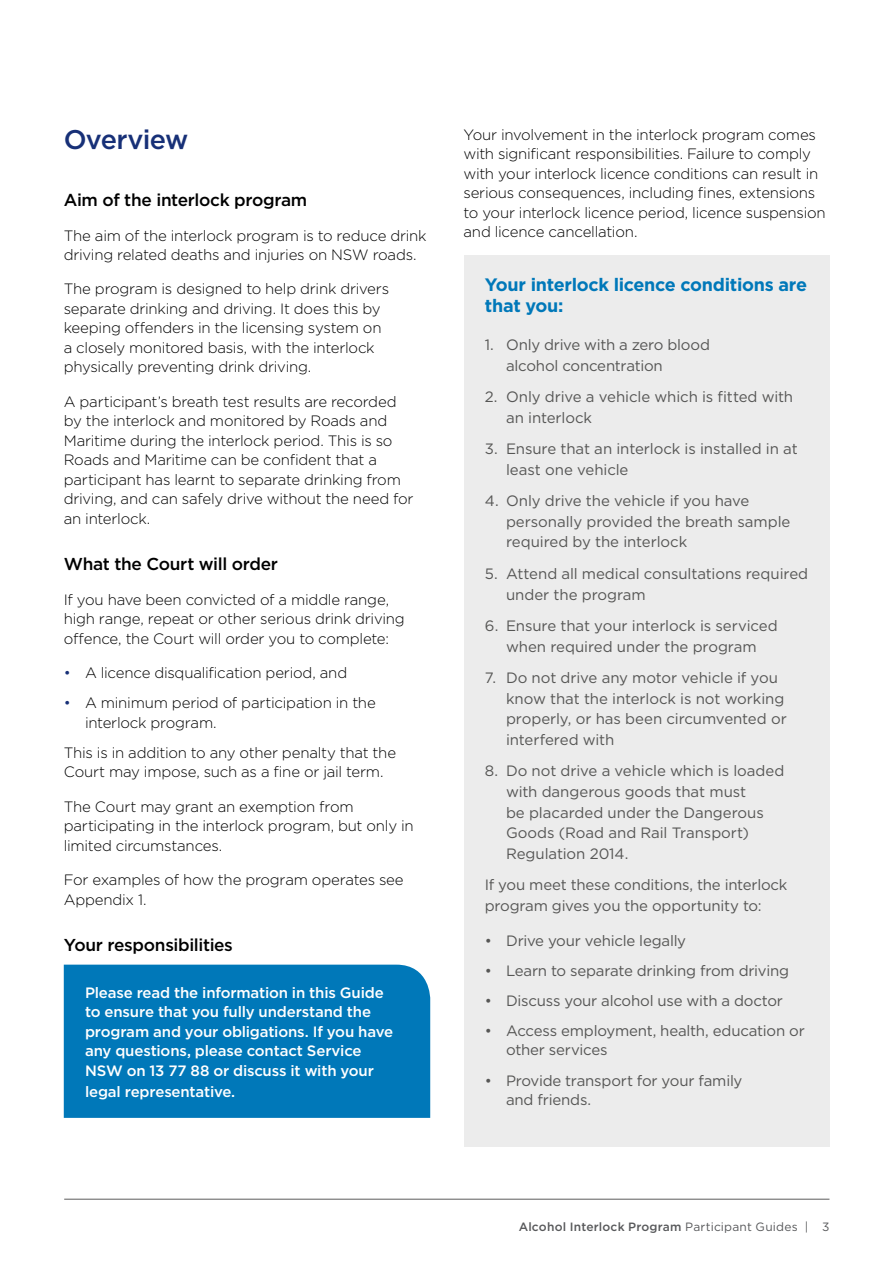
<style>
.page{position:relative;width:893px;height:1263px;background:#fff}
.page>*{position:absolute;margin:0;border:0;box-sizing:border-box;transform-origin:0 0}
._01_H1_No_Span_-_Blu{font:500 27px "Gotham";letter-spacing:-.03em;color:#173077}
.blue_head_grey_box{font:700 18px/21.6px "Gotham";letter-spacing:-.015em;color:#0078b9}
._01_H2_No_span___Bla{font:500 17.25px "Gotham";letter-spacing:-.02em;color:#000}
._02_Body_copy{font:300 15px/19.5px "Gotham";letter-spacing:-.015em;color:#000}
._02_Body_copy-2{font:15px/20.7px "Gotham";letter-spacing:-.01em;color:#565655}
._02_Body_copy-3{font:500 15px/19.8px "Gotham";letter-spacing:-.01em;color:#fff}
.t1{font:500 12px "Gotham";letter-spacing:.015em;color:#58595b}
.s1{color:#173077}
.s2{font-weight:400}
</style>
<div class="page">
<div style="left:64px;top:965px;width:366px;height:153px;background:#0078b9"></div>
<div style="left:463px;top:255px;width:366px;height:891px;background:#ececec"></div>
<hr style="left:64px;top:1198px;width:765px;height:2px;background:#6e6e6e">
<p class="_01_H1_No_Span_-_Blu" style="left:64px;top:122px;width:126px">Overview</p>
<p class="_01_H2_No_span___Bla" style="left:64px;top:189px;width:245px">Aim of the interlock program</p>
<p class="_02_Body_copy" style="left:64px;top:225px;width:364px">The aim of the interlock program is to reduce drink driving related deaths and injuries on NSW roads.</p>
<p class="_02_Body_copy" style="left:64px;top:279px;width:327px">The program is designed to help drink drivers separate drinking and driving. It does this by keeping offenders in the licensing system on a closely monitored basis, with the interlock physically preventing drink driving.</p>
<p class="_02_Body_copy" style="left:64px;top:391px;width:351px">A participant’s breath test results are recorded by the interlock and monitored by Roads and Maritime during the interlock period. This is so Roads and Maritime can be confident that a participant has learnt to separate drinking from driving, and can safely drive without the need for an interlock.</p>
<p class="_01_H2_No_span___Bla" style="left:64px;top:553px;width:216px">What the Court will order</p>
<p class="_02_Body_copy" style="left:64px;top:589px;width:342px">If you have been convicted of a middle range, high range, repeat or other serious drink driving offence, the Court will order you to complete:</p>
<p class="_02_Body_copy" style="left:64px;top:663px;width:285px"><span class="s1">•</span> A licence disqualification period, and</p>
<p class="_02_Body_copy" style="left:85px;top:693px;width:292px;text-indent:-21px"><span class="s1">•</span> A minimum period of participation in the interlock program.</p>
<p class="_02_Body_copy" style="left:64px;top:742px;width:334px">This is in addition to any other penalty that the<br>Court may impose, such as a fine or jail term.</p>
<p class="_02_Body_copy" style="left:64px;top:796px;width:351px">The Court may grant an exemption from participating in the interlock program, but only in limited circumstances.</p>
<p class="_02_Body_copy" style="left:64px;top:870px;width:341px">For examples of how the program operates see<br>Appendix 1.</p>
<p class="_01_H2_No_span___Bla" style="left:64px;top:933px;width:171px">Your responsibilities</p>
<p class="_02_Body_copy-3" style="left:85px;top:982px;width:310px">Please read the information in this Guide to ensure that you fully understand the program and your obligations. If you have any questions, please contact Service NSW on 13 77 88 or discuss it with your legal representative.</p>
<p class="_02_Body_copy" style="left:463px;top:124px;width:364px">Your involvement in the interlock program comes with significant responsibilities. Failure to comply with your interlock licence conditions can result in serious consequences, including fines, extensions to your interlock licence period, licence suspension and licence cancellation.</p>
<p class="blue_head_grey_box" style="left:485px;top:273px;width:324px">Your interlock licence conditions are that you:</p>
<p class="_02_Body_copy-2" style="left:506px;top:334px;width:205px;text-indent:-21px">1. Only drive with a zero blood alcohol concentration</p>
<p class="_02_Body_copy-2" style="left:506px;top:386px;width:289px;text-indent:-21px">2. Only drive a vehicle which is fitted with an interlock</p>
<p class="_02_Body_copy-2" style="left:506px;top:438px;width:293px;text-indent:-21px">3. Ensure that an interlock is installed in at least one vehicle</p>
<p class="_02_Body_copy-2" style="left:506px;top:490px;width:286px;text-indent:-21px">4. Only drive the vehicle if you have personally provided the breath sample required by the interlock</p>
<p class="_02_Body_copy-2" style="left:506px;top:563px;width:304px;text-indent:-21px">5. Attend all medical consultations required under the program</p>
<p class="_02_Body_copy-2" style="left:485px;top:615px;width:294px;text-align:center">6. Ensure that your interlock is serviced when required under the program</p>
<p class="_02_Body_copy-2" style="left:506px;top:667px;width:282px;text-indent:-21px">7. Do not drive any motor vehicle if you know that the interlock is not working properly, or has been circumvented or interfered with</p>
<p class="_02_Body_copy-2" style="left:506px;top:760px;width:280px;text-indent:-21px">8. Do not drive a vehicle which is loaded with dangerous goods that must<br>be placarded under the Dangerous<br>Goods (Road and Rail Transport)<br>Regulation 2014.</p>
<p class="_02_Body_copy-2" style="left:485px;top:874px;width:304px">If you meet these conditions, the interlock program gives you the opportunity to:</p>
<p class="_02_Body_copy-2" style="left:485px;top:929px;width:203px">• Drive your vehicle legally</p>
<p class="_02_Body_copy-2" style="left:485px;top:960px;width:306px">• Learn to separate drinking from driving</p>
<p class="_02_Body_copy-2" style="left:485px;top:990px;width:300px">• Discuss your alcohol use with a doctor</p>
<p class="_02_Body_copy-2" style="left:506px;top:1020px;width:300px;line-height:19.5px;text-indent:-21px">• Access employment, health, education or other services</p>
<p class="_02_Body_copy-2" style="left:506px;top:1070px;width:238px;line-height:19.5px;text-indent:-21px">• Provide transport for your family and friends.</p>
<p class="t1" style="left:519px;top:1219px;width:312px">Alcohol Interlock Program <span class="s2">Participant Guides | 3</span></p>
</div>
